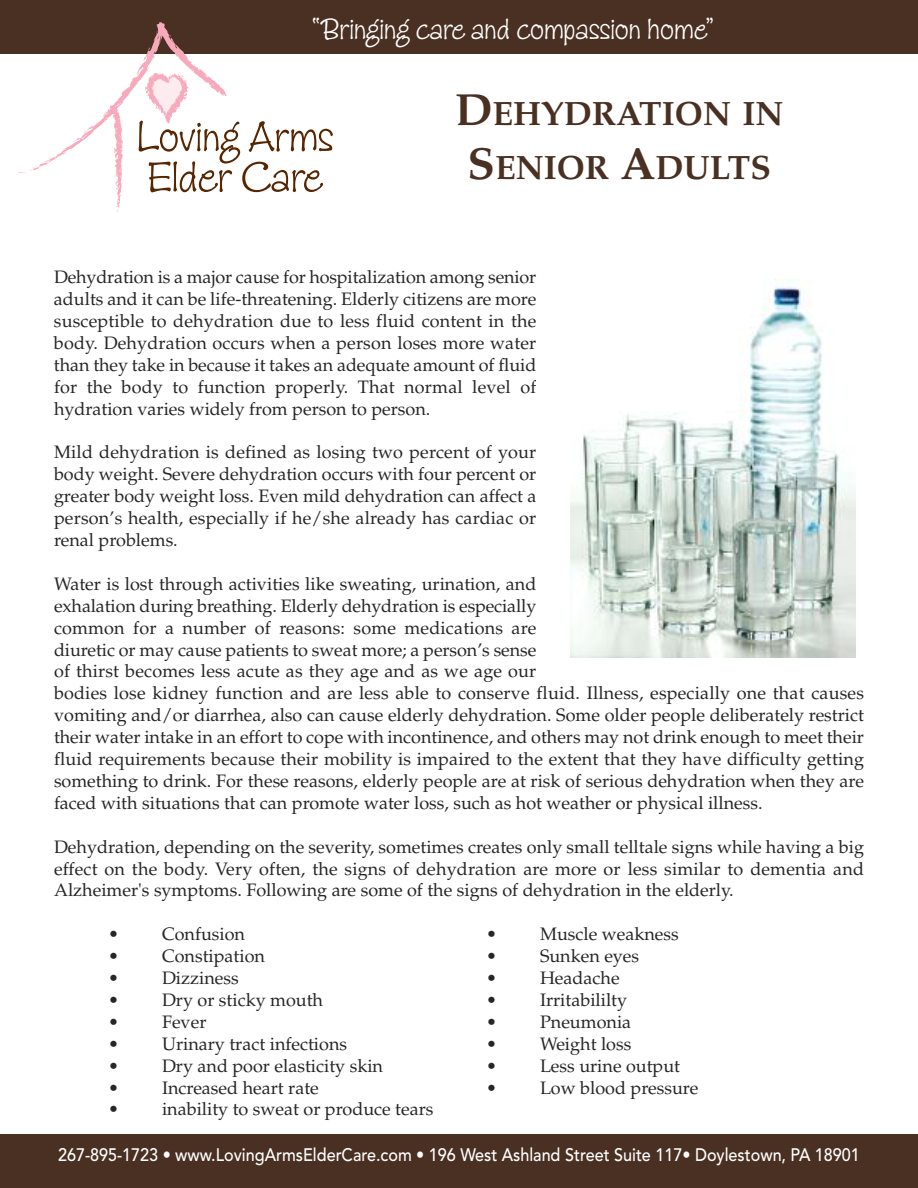
<style>
.page{position:relative;width:918px;height:1188px;background:#fff}
.page>*{position:absolute;margin:0;border:0;box-sizing:border-box;transform-origin:0 0}
.t1{font:700 33.75px/54px "Palatino";color:#4a3022;text-align:center}
.t2{font:30px "Zipty Do Std";color:#fff}
.t3{font:18px/21.9px "Palatino";color:#272627;text-align:justify}
.t4{font:500 18px "Avenir";color:#fff;scale:.9 1}
.s1{font-size:45px}
</style>
<div class="page">
<div style="left:0;top:0;width:918px;height:54px;background:#4a3022"></div>
<div style="left:0;top:1134px;width:918px;height:54px;background:#4a3022"></div>
<svg style="left:18px;top:22px;width:315px;height:190px"></svg>
<img style="left:571px;top:279px;width:285px;height:379px">
<h2 class="t2" style="left:312px;top:18px;width:403px">“Bringing care and compassion home”</h2>
<h1 class="t1" style="left:455px;top:91px;width:330px"><span class="s1">D</span>EHYDRATION IN<br><span class="s1">S</span>ENIOR <span class="s1">A</span>DULTS</h1>
<p class="t3" style="left:54px;top:268px;width:484px">Dehydration is a major cause for hospitalization among senior adults and it can be life-threatening. Elderly citizens are more susceptible to dehydration due to less fluid content in the body. Dehydration occurs when a person loses more water than they take in because it takes an adequate amount of fluid for the body to function properly. That normal level of hydration varies widely from person to person.</p>
<p class="t3" style="left:54px;top:443px;width:484px">Mild dehydration is defined as losing two percent of your body weight. Severe dehydration occurs with four percent or greater body weight loss. Even mild dehydration can affect a person’s health, especially if he/she already has cardiac or renal problems.</p>
<p class="t3" style="left:54px;top:575px;width:812px;text-align:left">Water is lost through activities like sweating, urination, and<br>exhalation during breathing. Elderly dehydration is especially<br>common for a number of reasons: some medications are<br>diuretic or may cause patients to sweat more; a person’s sense<br>of thirst becomes less acute as they age and as we age our<br>bodies lose kidney function and are less able to conserve fluid. Illness, especially one that causes vomiting and/or diarrhea, also can cause elderly dehydration. Some older people deliberately restrict their water intake in an effort to cope with incontinence, and others may not drink enough to meet their fluid requirements because their mobility is impaired to the extent that they have difficulty getting something to drink. For these reasons, elderly people are at risk of serious dehydration when they are faced with situations that can promote water loss, such as hot weather or physical illness.</p>
<p class="t3" style="left:54px;top:838px;width:812px">Dehydration, depending on the severity, sometimes creates only small telltale signs while having a big effect on the body. Very often, the signs of dehydration are more or less similar to dementia and Alzheimer's symptoms. Following are some of the signs of dehydration in the elderly.</p>
<p class="t3" style="left:108px;top:925px;width:139px">• Confusion</p>
<p class="t3" style="left:486px;top:925px;width:194px">• Muscle weakness</p>
<p class="t3" style="left:108px;top:947px;width:158px">• Constipation</p>
<p class="t3" style="left:486px;top:947px;width:155px">• Sunken eyes</p>
<p class="t3" style="left:108px;top:969px;width:132px">• Dizziness</p>
<p class="t3" style="left:486px;top:969px;width:135px">• Headache</p>
<p class="t3" style="left:108px;top:991px;width:217px">• Dry or sticky mouth</p>
<p class="t3" style="left:486px;top:991px;width:143px">• Irritabililty</p>
<p class="t3" style="left:108px;top:1013px;width:100px">• Fever</p>
<p class="t3" style="left:486px;top:1013px;width:147px">• Pneumonia</p>
<p class="t3" style="left:108px;top:1035px;width:241px">• Urinary tract infections</p>
<p class="t3" style="left:486px;top:1035px;width:147px">• Weight loss</p>
<p class="t3" style="left:108px;top:1057px;width:277px">• Dry and poor elasticity skin</p>
<p class="t3" style="left:486px;top:1057px;width:196px">• Less urine output</p>
<p class="t3" style="left:108px;top:1079px;width:212px">• Increased heart rate</p>
<p class="t3" style="left:486px;top:1079px;width:214px">• Low blood pressure</p>
<p class="t3" style="left:108px;top:1101px;width:327px">• inability to sweat or produce tears</p>
<p class="t4" style="left:58px;top:1148px;width:892px">267-895-1723 • www.LovingArmsElderCare.com • 196 West Ashland Street Suite 117• Doylestown, PA 18901</p>
</div>
